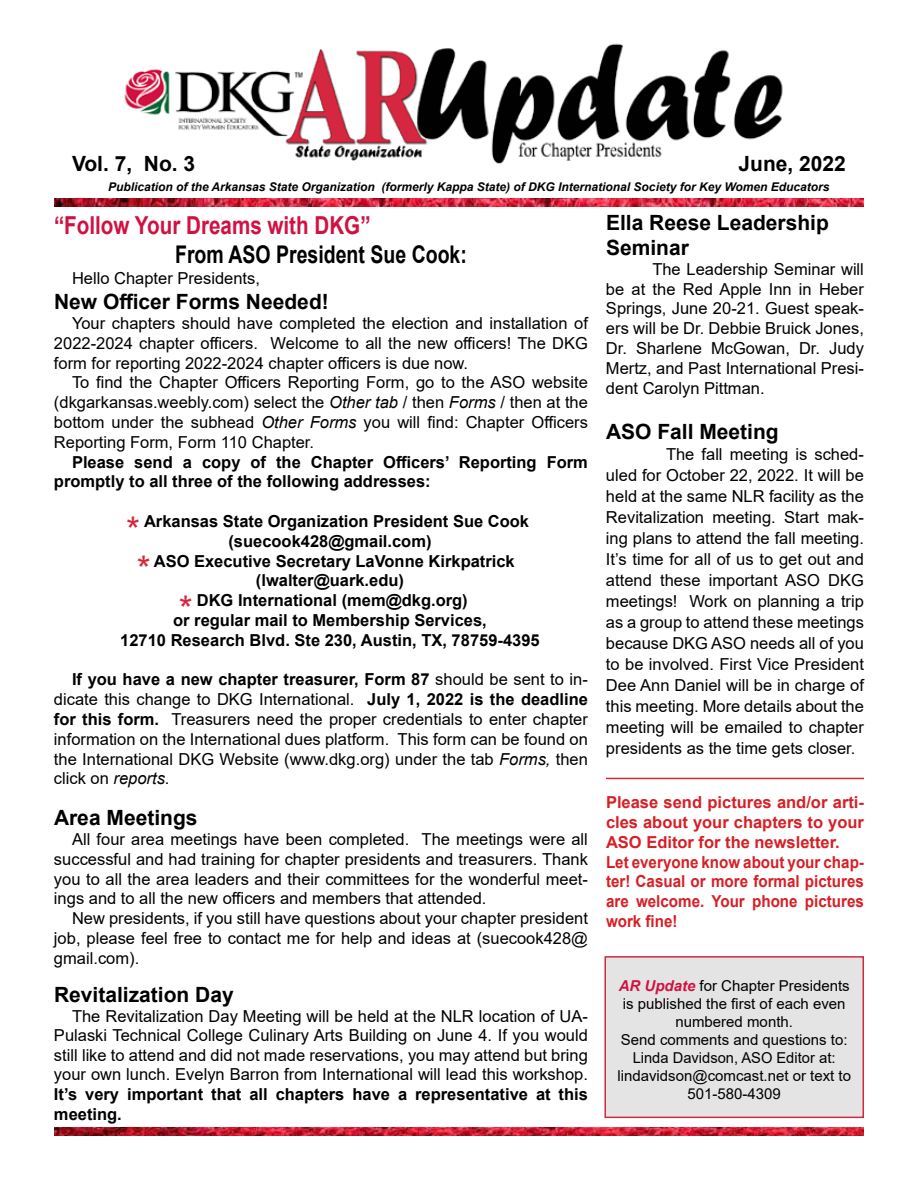
<style>
.page{position:relative;width:918px;height:1188px;background:#fff}
.page>*{position:absolute;margin:0;border:0;box-sizing:border-box;transform-origin:0 0}
.t1{font:36px "Arial";color:#d52840}
.t2{font:700 24.75px "Arial";color:#d11142;scale:.83 1}
.t3{font:700 24.3px "Arial";color:#000;scale:.8 1}
.t4{font:700 21px/25.2px "Arial";color:#000}
.t5{font:16.5px/19.8px "Arial";color:#000;text-align:justify}
.t6{font:700 16.5px/19.8px "Arial";color:#000}
.t7{font:700 16.5px/19.8px "Arial";color:#d71f26}
.t8{font:15px/18px "Arial";color:#000;text-align:center}
.t9{font:italic 700 12px "Arial";color:#000}
.s1{font-style:italic}
.s2{font-weight:700}
.s3{font-weight:700;font-style:italic;color:#d11142}
</style>
<div class="page">
<div style="left:604px;top:956px;width:260px;height:162px;background:#e4e4e4;border:2px solid #d52840"></div>
<img style="left:124px;top:43px;width:659px;height:121px">
<img style="left:54px;top:199px;width:810px;height:8px">
<img style="left:54px;top:1128px;width:810px;height:7px">
<hr style="left:606px;top:778px;width:258px;height:1px;background:#d52840">
<p class="t4" style="left:72px;top:151px;width:125px">Vol. 7, No. 3</p>
<p class="t4" style="left:739px;top:151px;width:109px">June, 2022</p>
<p class="t9" style="left:108px;top:179px;width:723px">Publication of the Arkansas State Organization (formerly Kappa State) of DKG International Society for Key Women Educators</p>
<h2 class="t2" style="left:54px;top:208px;width:383px">“Follow Your Dreams with DKG”</h2>
<h3 class="t3" style="left:175px;top:237px;width:366px">From ASO President Sue Cook:</h3>
<p class="t4" style="left:606px;top:210px;width:224px">Ella Reese Leadership<br>Seminar</p>
<p class="t5" style="left:606px;top:259px;width:259px;text-indent:46px">The Leadership Seminar will be at the Red Apple Inn in Heber Springs, June 20-21. Guest speak&shy;ers will be Dr. Debbie Bruick Jones, Dr. Sharlene McGowan, Dr. Judy Mertz, and Past International Presi&shy;dent Carolyn Pittman.</p>
<p class="t4" style="left:606px;top:419px;width:174px">ASO Fall Meeting</p>
<p class="t5" style="left:606px;top:443px;width:260px;line-height:21px;text-indent:60px">The fall meeting is sched&shy;uled for October 22, 2022. It will be held at the same NLR facility as the Revitalization meeting. Start mak&shy;ing plans to attend the fall meeting.<br>It’s time for all of us to get out and attend these important ASO DKG meetings! Work on planning a trip as a group to attend these meetings because DKG ASO needs all of you to be involved. First Vice President Dee Ann Daniel will be in charge of this meeting. More details about the meeting will be emailed to chapter presidents as the time gets closer.</p>
<p class="t5" style="left:72px;top:268px;width:189px">Hello Chapter Presidents,</p>
<p class="t4" style="left:54px;top:289px;width:276px">New Officer Forms Needed!</p>
<p class="t5" style="left:54px;top:313px;width:535px;text-indent:18px">Your chapters should have completed the election and installation of 2022-2024 chapter officers. Welcome to all the new officers! The DKG form for reporting 2022-2024 chapter officers is due now.</p>
<p class="t5" style="left:54px;top:373px;width:536px;text-indent:18px">To find the Chapter Officers Reporting Form, go to the ASO website (dkgarkansas.weebly.com) select the <span class="s1">Other tab</span> / then <span class="s1">Forms</span> / then at the bottom under the subhead <span class="s1">Other Forms</span> you will find: Chapter Officers Reporting Form, Form 110 Chapter.</p>
<p class="t6" style="left:54px;top:452px;width:536px;text-indent:18px">Please send a copy of the Chapter Officers’ Reporting Form promptly to all three of the following addresses:</p>
<p class="t6" style="left:144px;top:511px;width:387px">Arkansas State Organization President Sue Cook</p>
<p class="t6" style="left:228px;top:531px;width:205px">(suecook428@gmail.com)</p>
<p class="t6" style="left:154px;top:551px;width:363px">ASO Executive Secretary LaVonne Kirkpatrick</p>
<p class="t6" style="left:256px;top:571px;width:150px">(lwalter@uark.edu)</p>
<p class="t6" style="left:197px;top:591px;width:272px">DKG International (mem@dkg.org)</p>
<p class="t6" style="left:173px;top:610px;width:315px">or regular mail to Membership Services,</p>
<p class="t6" style="left:120px;top:630px;width:421px">12710 Research Blvd. Ste 230, Austin, TX, 78759-4395</p>
<p class="t5" style="left:54px;top:670px;width:536px;text-indent:18px"><span class="s2">If you have a new chapter treasurer, Form 87</span> should be sent to in&shy;dicate this change to DKG International. <span class="s2">July 1, 2022 is the deadline for this form.</span> Treasurers need the proper credentials to enter chapter information on the International dues platform. This form can be found on the International DKG Website (www.dkg.org) under the tab <span class="s1">Forms,</span> then click on <span class="s1">reports</span>.</p>
<p class="t4" style="left:54px;top:805px;width:145px">Area Meetings</p>
<p class="t5" style="left:54px;top:829px;width:535px;text-indent:18px">All four area meetings have been completed. The meetings were all successful and had training for chapter presidents and treasurers. Thank you to all the area leaders and their committees for the wonderful meet&shy;ings and to all the new officers and members that attended.</p>
<p class="t5" style="left:54px;top:908px;width:535px;text-indent:18px">New presidents, if you still have questions about your chapter president job, please feel free to contact me for help and ideas at (suecook428@ gmail.com).</p>
<p class="t4" style="left:54px;top:983px;width:181px">Revitalization Day</p>
<p class="t5" style="left:54px;top:1006px;width:535px;text-indent:18px">The Revitalization Day Meeting will be held at the NLR location of UA-Pulaski Technical College Culinary Arts Building on June 4. If you would still like to attend and did not made reservations, you may attend but bring your own lunch. Evelyn Barron from International will lead this workshop.</p>
<p class="t6" style="left:54px;top:1084px;width:536px">It’s very important that all chapters have a representative at this meeting.</p>
<h1 class="t1" style="left:126px;top:505px;width:16px">*</h1>
<h1 class="t1" style="left:137px;top:545px;width:16px">*</h1>
<h1 class="t1" style="left:179px;top:584px;width:16px">*</h1>
<p class="t7" style="left:606px;top:793px;width:260px">Please send pictures and/or arti&shy;cles about your chapters to your<br>ASO Editor for the newsletter.<br>Let everyone know about your chap&shy;ter! Casual or more formal pictures are welcome. Your phone pictures work fine!</p>
<p class="t8" style="left:617px;top:976px;width:235px"><span class="s3">AR Update</span> for Chapter Presidents is published the first of each even numbered month.<br>Send comments and questions to:<br>Linda Davidson, ASO Editor at: lindavidson@comcast.net or text to<br>501-580-4309</p>
</div>
